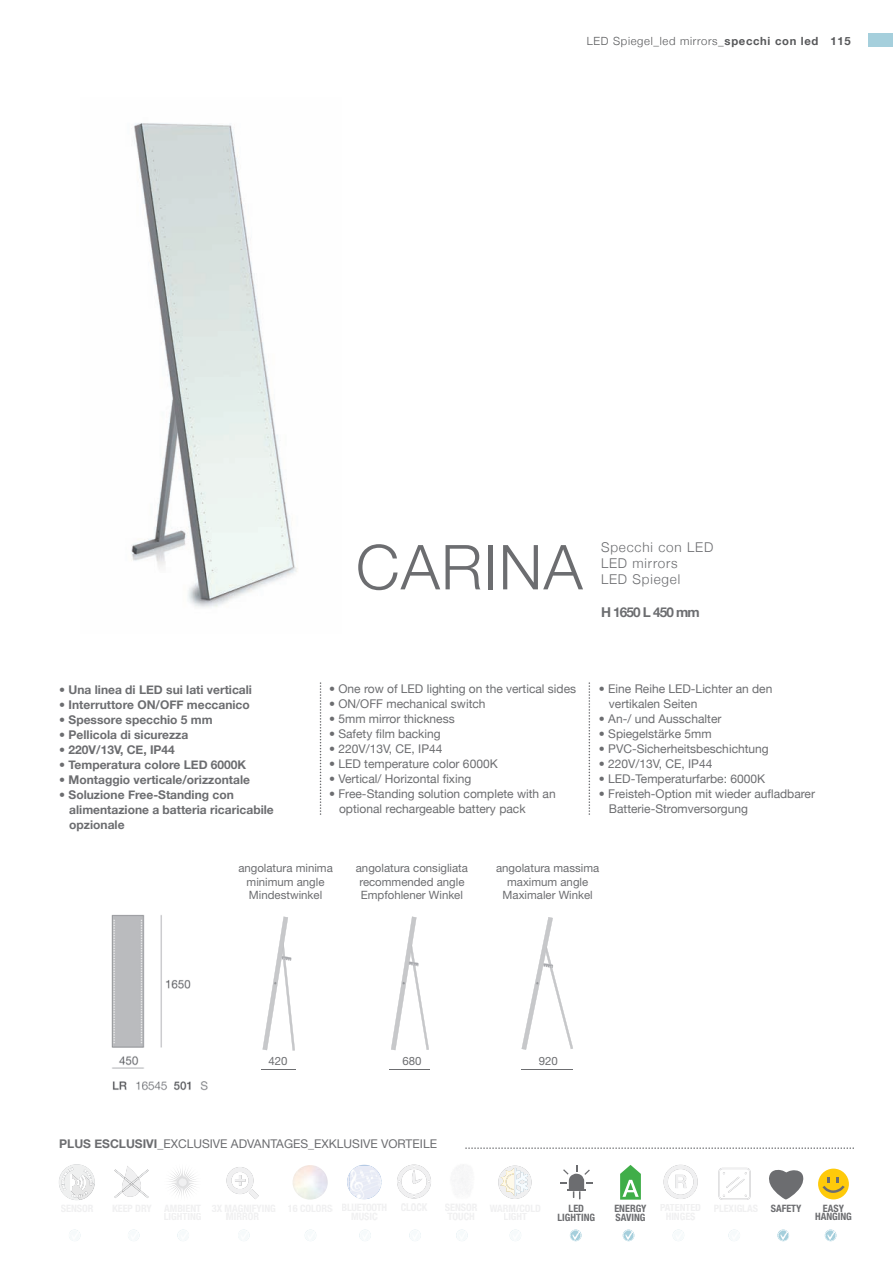
<style>
.page{position:relative;width:893px;height:1262px;background:#fff}
.page>*{position:absolute;margin:0;border:0;box-sizing:border-box;transform-origin:0 0}
.t1{font:300 61.95px "Helvetica Neue";letter-spacing:.02em;color:#6c6d70}
.t2{font:300 13.5px/16.2px "Helvetica Neue";letter-spacing:.06em;color:#6c6d70}
.t3{font:700 13.5px "Helvetica Neue";letter-spacing:-.06em;color:#6c6d70}
.t4{font:12px/15px "Helvetica Neue";color:#6c6d70}
.t5{font:700 12px/15px "Helvetica Neue";color:#6c6d70}
.t6{font:11.4px/13.6px "Helvetica Neue LT Std";color:#6c6d70;text-align:center}
.t7{font:300 11.25px "Helvetica Neue";letter-spacing:.06em;color:#57585a}
.t8{font:700 condensed 10.2px/8.7px "Helvetica Neue";color:#6c6d70;text-align:center}
.s1{font-weight:700}
</style>
<div class="page">
<img style="left:111px;top:914px;width:97px;height:177px">
<div style="left:867px;top:34px;width:25px;height:13px;background:#a5cfdc"></div>
<img style="left:131px;top:123px;width:167px;height:485px">
<svg style="left:465px;top:1147px;width:388px;height:1px"></svg>
<svg style="left:620px;top:1165px;width:20px;height:34px"></svg>
<svg style="left:560px;top:1165px;width:32px;height:34px"></svg>
<div style="left:818px;top:1168px;width:30px;height:31px;background:#feca0a;border-radius:50%"></div>
<svg style="left:822px;top:1177px;width:22px;height:15px"></svg>
<svg style="left:570px;top:1229px;width:11px;height:11px"></svg>
<svg style="left:622px;top:1229px;width:12px;height:11px"></svg>
<svg style="left:824px;top:1229px;width:12px;height:11px"></svg>
<svg style="left:320px;top:682px;width:1px;height:132px"></svg>
<svg style="left:588px;top:682px;width:2px;height:132px"></svg>
<svg style="left:663px;top:1164px;width:141px;height:78px"></svg>
<svg style="left:114px;top:1166px;width:35px;height:31px"></svg>
<svg style="left:498px;top:1165px;width:33px;height:33px"></svg>
<svg style="left:169px;top:1169px;width:27px;height:27px"></svg>
<img style="left:292px;top:1164px;width:36px;height:35px;border-radius:17px">
<svg style="left:347px;top:1164px;width:19px;height:26px"></svg>
<img style="left:349px;top:1165px;width:32px;height:33px">
<svg style="left:397px;top:1164px;width:34px;height:34px"></svg>
<svg style="left:226px;top:1167px;width:33px;height:32px"></svg>
<svg style="left:177px;top:1229px;width:12px;height:11px"></svg>
<svg style="left:509px;top:1229px;width:12px;height:11px"></svg>
<svg style="left:456px;top:1229px;width:11px;height:10px"></svg>
<svg style="left:409px;top:1229px;width:12px;height:11px"></svg>
<svg style="left:359px;top:1229px;width:12px;height:11px"></svg>
<svg style="left:305px;top:1229px;width:11px;height:11px"></svg>
<svg style="left:238px;top:1229px;width:12px;height:11px"></svg>
<hr style="left:261px;top:1069px;width:34px;height:1px;background:#6c6d70">
<hr style="left:389px;top:1069px;width:41px;height:1px;background:#6c6d70">
<hr style="left:521px;top:1069px;width:51px;height:1px;background:#6c6d70">
<svg style="left:521px;top:917px;width:52px;height:132px"></svg>
<svg style="left:391px;top:916px;width:38px;height:134px"></svg>
<svg style="left:262px;top:916px;width:33px;height:134px"></svg>
<svg style="left:59px;top:1164px;width:36px;height:35px"></svg>
<p class="t7" style="left:586px;top:34px;width:265px">LED Spiegel_led mirrors_<span class="s1">specchi con led 115</span></p>
<p class="t5" style="left:59px;top:681px;width:194px">• Una linea di LED sui lati verticali</p>
<p class="t5" style="left:59px;top:696px;width:192px">• Interruttore ON/OFF meccanico</p>
<p class="t5" style="left:59px;top:711px;width:155px">• Spessore specchio 5 mm</p>
<p class="t5" style="left:59px;top:726px;width:131px">• Pellicola di sicurezza</p>
<p class="t5" style="left:59px;top:741px;width:117px">• 220V/13V, CE, IP44</p>
<p class="t5" style="left:59px;top:756px;width:188px">• Temperatura colore LED 6000K</p>
<p class="t5" style="left:59px;top:771px;width:192px">• Montaggio verticale/orizzontale</p>
<p class="t5" style="left:69px;top:786px;width:206px;text-indent:-10px">• Soluzione Free-Standing con alimentazione a batteria ricaricabile opzionale</p>
<h1 class="t1" style="left:356px;top:529px;width:228px">CARINA</h1>
<p class="t2" style="left:601px;top:538px;width:114px">Specchi con LED<br>LED mirrors<br>LED Spiegel</p>
<p class="t3" style="left:601px;top:603px;width:100px">H 1650 L 450 mm</p>
<p class="t4" style="left:329px;top:681px;width:248px">• One row of LED lighting on the vertical sides</p>
<p class="t4" style="left:329px;top:696px;width:158px">• ON/OFF mechanical switch</p>
<p class="t4" style="left:329px;top:711px;width:127px">• 5mm mirror thickness</p>
<p class="t4" style="left:329px;top:726px;width:113px">• Safety film backing</p>
<p class="t4" style="left:329px;top:741px;width:115px">• 220V/13V, CE, IP44</p>
<p class="t4" style="left:329px;top:756px;width:170px">• LED temperature color 6000K</p>
<p class="t4" style="left:329px;top:771px;width:144px">• Vertical/ Horizontal fixing</p>
<p class="t4" style="left:339px;top:786px;width:218px;text-indent:-10px">• Free-Standing solution complete with an optional rechargeable battery pack</p>
<p class="t4" style="left:608px;top:681px;width:165px;text-indent:-10px">• Eine Reihe LED-Lichter an den vertikalen Seiten</p>
<p class="t4" style="left:598px;top:711px;width:124px">• An-/ und Ausschalter</p>
<p class="t4" style="left:598px;top:726px;width:114px">• Spiegelstärke 5mm</p>
<p class="t4" style="left:598px;top:741px;width:171px">• PVC-Sicherheitsbeschichtung</p>
<p class="t4" style="left:598px;top:756px;width:115px">• 220V/13V, CE, IP44</p>
<p class="t4" style="left:598px;top:771px;width:168px">• LED-Temperaturfarbe: 6000K</p>
<p class="t4" style="left:608px;top:786px;width:208px;text-indent:-10px">• Freisteh-Option mit wieder aufladbarer<br>Batterie-Stromversorgung</p>
<p class="t6" style="left:238px;top:860px;width:96px">angolatura minima minimum angle<br>Mindestwinkel</p>
<p class="t6" style="left:356px;top:860px;width:114px">angolatura consigliata recommended angle<br>Empfohlener Winkel</p>
<p class="t6" style="left:496px;top:860px;width:105px">angolatura massima maximum angle<br>Maximaler Winkel</p>
<p class="t6" style="left:268px;top:1054px;width:21px">420</p>
<p class="t6" style="left:402px;top:1054px;width:21px">680</p>
<p class="t6" style="left:538px;top:1054px;width:21px">920</p>
<p class="t4" style="left:59px;top:1136px;width:379px"><span class="s1">PLUS ESCLUSIVI_</span>EXCLUSIVE ADVANTAGES_EXKLUSIVE VORTEILE</p>
<p class="t8" style="left:557px;top:1203px;width:39px">LED<br>LIGHTING</p>
<p class="t8" style="left:770px;top:1203px;width:32px">SAFETY</p>
<p class="t8" style="left:814px;top:1203px;width:38px">EASY<br>HANGING</p>
<p class="t8" style="left:614px;top:1203px;width:34px;text-align:left">ENERGY<br>SAVING</p>
</div>
